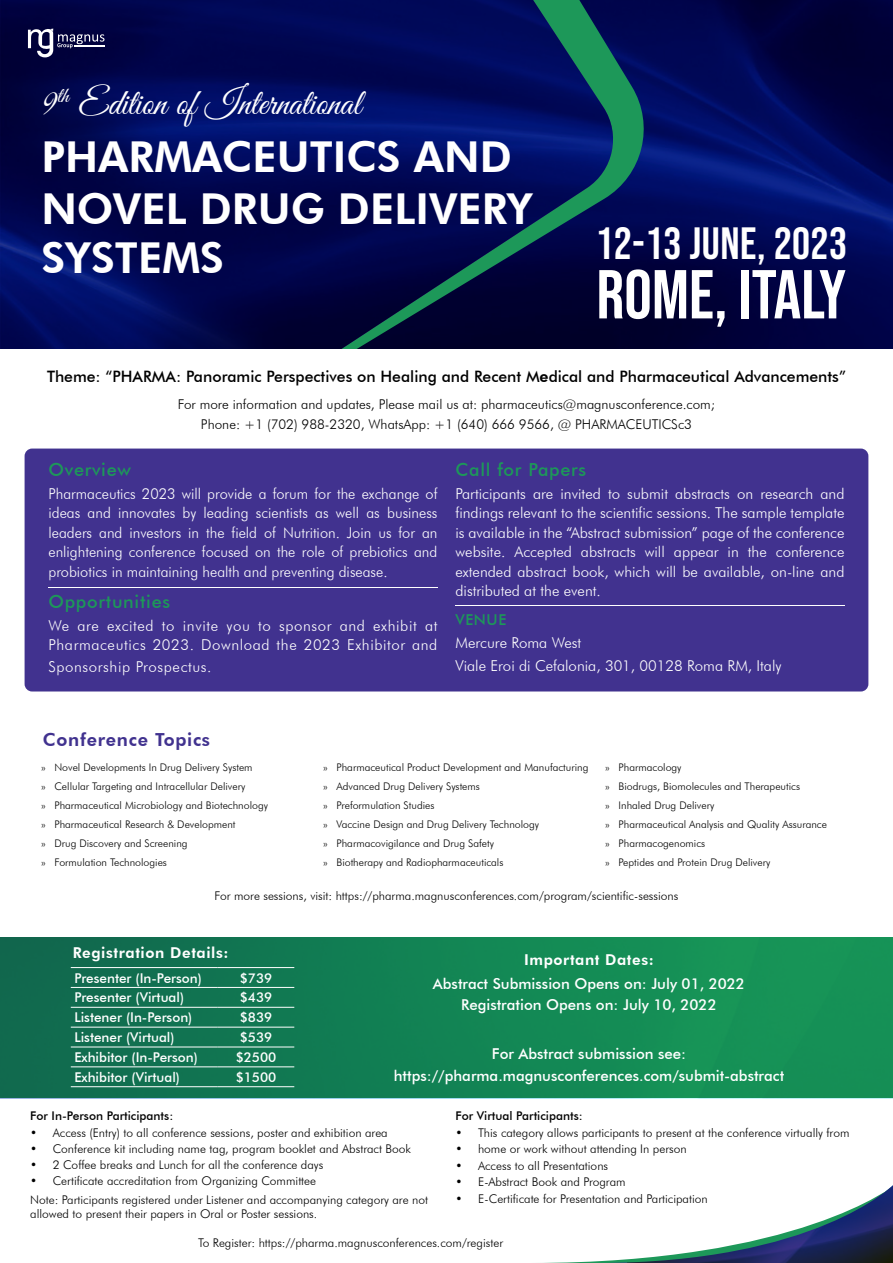
<style>
.page{position:relative;width:893px;height:1263px;background:#fff}
.page>*{position:absolute;margin:0;border:0;box-sizing:border-box;transform-origin:0 0}
.t1{font:69px "Bebas Neue";color:#fff}
.t2{font:45px "Bebas Neue";letter-spacing:.01em;color:#fff}
.t3{font:800 42.6px/50.6px "Futura BT";color:#fff}
.t4{font:36.6px "Great Vibes";color:#fff}
.t5{font:500 18px "Futura BT";letter-spacing:.04em;color:#1d9859}
.t6{font:800 18px "Futura BT";letter-spacing:.04em;color:#41328f}
.t7{font:500 15.75px "Futura BT";color:#000}
.t8{font:300 15px/19.5px "Futura BT";color:#fff;text-align:justify}
.t9{font:500 15px/21.3px "Futura BT";color:#fff;text-align:center}
.t10{font:300 15px/19.5px "Futura BT";letter-spacing:.04em;color:#fff}
.t11{font:800 15px "Futura BT";letter-spacing:.04em;color:#fff}
.t12{font:500 15px "Futura BT";letter-spacing:.04em;color:#1d9859}
.t13{font:300 13.5px/19.8px "Futura BT";color:#000;text-align:center}
.t14{font:500 13.5px "Futura BT";color:#fff}
.t15{font:300 12px/19.2px "Futura BT";color:#000}
.t16{font:500 12px "Futura BT";color:#000}
.t17{font:300 10.5px/19px "Futura BT";color:#000}
.s1{font-weight:800}
</style>
<div class="page">
<img style="left:684px;top:0;width:209px;height:349px">
<svg style="left:621px;top:0;width:63px;height:349px;background:#021350"></svg>
<img style="left:0;top:0;width:621px;height:349px">
<img style="left:0;top:938px;width:893px;height:160px">
<div style="left:25px;top:449px;width:843px;height:242px;background:#41328f;border-radius:8px"></div>
<hr style="left:71px;top:967px;width:147px;height:1px;background:#fff">
<hr style="left:218px;top:967px;width:76px;height:1px;background:#fff">
<hr style="left:71px;top:987px;width:147px;height:1px;background:#fff">
<hr style="left:218px;top:987px;width:76px;height:1px;background:#fff">
<hr style="left:71px;top:1007px;width:147px;height:1px;background:#fff">
<hr style="left:218px;top:1007px;width:76px;height:1px;background:#fff">
<hr style="left:71px;top:1027px;width:147px;height:1px;background:#fff">
<hr style="left:218px;top:1027px;width:76px;height:1px;background:#fff">
<hr style="left:71px;top:1047px;width:147px;height:1px;background:#fff">
<hr style="left:218px;top:1047px;width:76px;height:1px;background:#fff">
<hr style="left:71px;top:1066px;width:147px;height:1px;background:#fff">
<hr style="left:218px;top:1066px;width:76px;height:1px;background:#fff">
<hr style="left:71px;top:1086px;width:147px;height:1px;background:#fff">
<hr style="left:218px;top:1086px;width:76px;height:1px;background:#fff">
<svg style="left:543px;top:1259px;width:84px;height:4px"></svg>
<img style="left:627px;top:1185px;width:266px;height:78px">
<svg style="left:28px;top:29px;width:76px;height:28px"></svg>
<h3 class="t4" style="left:41px;top:80px;width:321px">9<sup>th</sup> Edition of International</h3>
<h3 class="t3" style="left:41px;top:131px;width:493px">PHARMACEUTICS AND<br>NOVEL DRUG DELIVERY<br>SYSTEMS</h3>
<h2 class="t2" style="left:595px;top:218px;width:253px">12-13 JUNE, 2023</h2>
<h1 class="t1" style="left:596px;top:255px;width:251px">ROME, ITALY</h1>
<h3 class="t7" style="left:47px;top:367px;width:800px">Theme: “PHARMA: Panoramic Perspectives on Healing and Recent M<span class="s1">e</span>dical and Pharmaceutical Advancements”</h3>
<p class="t13" style="left:178px;top:395px;width:539px">For more information and updates, Please mail us at: pharmaceutics@magnusconference.com;<br>Phone: +1 (702) 988-2320, WhatsApp: +1 (640) 666 9566, @ PHARMACEUTICSc3</p>
<h3 class="t5" style="left:48px;top:458px;width:84px">Overview</h3>
<p class="t8" style="left:48px;top:484px;width:390px">Pharmaceutics 2023 will provide a forum for the exchange of ideas and innovates by leading scientists as well as business leaders and investors in the field of Nutrition. Join us for an enlightening conference focused on the role of prebiotics and probiotics in maintaining health and preventing disease.</p>
<h3 class="t5" style="left:48px;top:590px;width:123px">Opportunities</h3>
<p class="t10" style="left:48px;top:615px;width:390px">We are excited to invite you to sponsor and exhibit at<br>Pharmaceutics 2023. Download the 2023 Exhibitor and</p>
<p class="t10" style="left:48px;top:657px;width:165px">Sponsorship Prospectus.</p>
<h3 class="t5" style="left:455px;top:458px;width:132px">Call for Papers</h3>
<p class="t8" style="left:455px;top:484px;width:390px">Participants are invited to submit abstracts on research and findings relevant to the scientific sessions. The sample template is available in the “Abstract submission” page of the conference website. Accepted abstracts will appear in the conference extended abstract book, which will be available, on-line and distributed at the event.</p>
<p class="t12" style="left:455px;top:610px;width:52px">VENUE</p>
<p class="t8" style="left:455px;top:631px;width:327px;line-height:22.5px">Mercure Roma West<br>Viale Eroi di Cefalonia, 301, 00128 Roma RM, Italy</p>
<h3 class="t6" style="left:43px;top:729px;width:169px">Conference Topics</h3>
<p class="t17" style="left:41px;top:758px;width:228px">» Novel Developments In Drug Delivery System<br>» Cellular Targeting and Intracellular Delivery<br>» Pharmaceutical Microbiology and Biotechnology » Pharmaceutical Research &amp; Development<br>» Drug Discovery and Screening<br>» Formulation Technologies</p>
<p class="t17" style="left:323px;top:758px;width:267px">» Pharmaceutical Product Development and Manufacturing » Advanced Drug Delivery Systems<br>» Preformulation Studies<br>» Vaccine Design and Drug Delivery Technology<br>» Pharmacovigilance and Drug Safety<br>» Biotherapy and Radiopharmaceuticals</p>
<p class="t17" style="left:606px;top:758px;width:223px">» Pharmacology<br>» Biodrugs, Biomolecules and Therapeutics<br>» Inhaled Drug Delivery<br>» Pharmaceutical Analysis and Quality Assurance » Pharmacogenomics<br>» Peptides and Protein Drug Delivery</p>
<p class="t15" style="left:215px;top:886px;width:465px">For more sessions, visit: https://pharma.magnusconferences.com/program/scientific-sessions</p>
<p class="t11" style="left:73px;top:943px;width:157px">Registration Details:</p>
<p class="t14" style="left:74px;top:970px;width:129px">Presenter (In-Person)</p>
<p class="t14" style="left:240px;top:970px;width:34px">$739</p>
<p class="t14" style="left:74px;top:989px;width:111px">Presenter (Virtual)</p>
<p class="t14" style="left:240px;top:989px;width:34px">$439</p>
<p class="t14" style="left:74px;top:1009px;width:119px">Listener (In-Person)</p>
<p class="t14" style="left:240px;top:1009px;width:34px">$839</p>
<p class="t14" style="left:74px;top:1029px;width:102px">Listener (Virtual)</p>
<p class="t14" style="left:240px;top:1029px;width:34px">$539</p>
<p class="t14" style="left:74px;top:1049px;width:125px">Exhibitor (In-Person)</p>
<p class="t14" style="left:236px;top:1049px;width:42px">$2500</p>
<p class="t14" style="left:74px;top:1069px;width:107px">Exhibitor (Virtual)</p>
<p class="t14" style="left:236px;top:1069px;width:42px">$1500</p>
<p class="t16" style="left:30px;top:1108px;width:145px">For In-Person Participants:</p>
<p class="t15" style="left:30px;top:1122px;width:359px">• Access (Entry) to all conference sessions, poster and exhibition area</p>
<p class="t15" style="left:30px;top:1139px;width:382px">• Conference kit including name tag, program booklet and Abstract Book</p>
<p class="t15" style="left:30px;top:1155px;width:295px">• 2 Coffee breaks and Lunch for all the conference days</p>
<p class="t15" style="left:30px;top:1171px;width:399px">• Certificate accreditation from Organizing Committee<br>Note: Participants registered under Listener and accompanying category are not</p>
<p class="t15" style="left:30px;top:1203px;width:289px">allowed to present their papers in Oral or Poster sessions.</p>
<p class="t11" style="left:524px;top:950px;width:131px">Important Dates:</p>
<p class="t9" style="left:433px;top:973px;width:314px">Abstract Submission Opens on: July 01, 2022<br>Registration Opens on: July 10, 2022</p>
<p class="t9" style="left:394px;top:1043px;width:392px">For Abstract submission see: https://pharma.magnusconferences.com/submit-abstract</p>
<p class="t16" style="left:455px;top:1108px;width:129px">For Virtual Participants:</p>
<p class="t15" style="left:455px;top:1122px;width:396px">• This category allows participants to present at the conference virtually from</p>
<p class="t15" style="left:455px;top:1139px;width:233px">• home or work without attending In person</p>
<p class="t15" style="left:455px;top:1156px;width:154px">• Access to all Presentations</p>
<p class="t15" style="left:455px;top:1172px;width:172px">• E-Abstract Book and Program</p>
<p class="t15" style="left:455px;top:1189px;width:254px">• E-Certificate for Presentation and Participation</p>
<p class="t15" style="left:198px;top:1233px;width:306px">To Register: https://pharma.magnusconferences.com/register</p>
</div>
